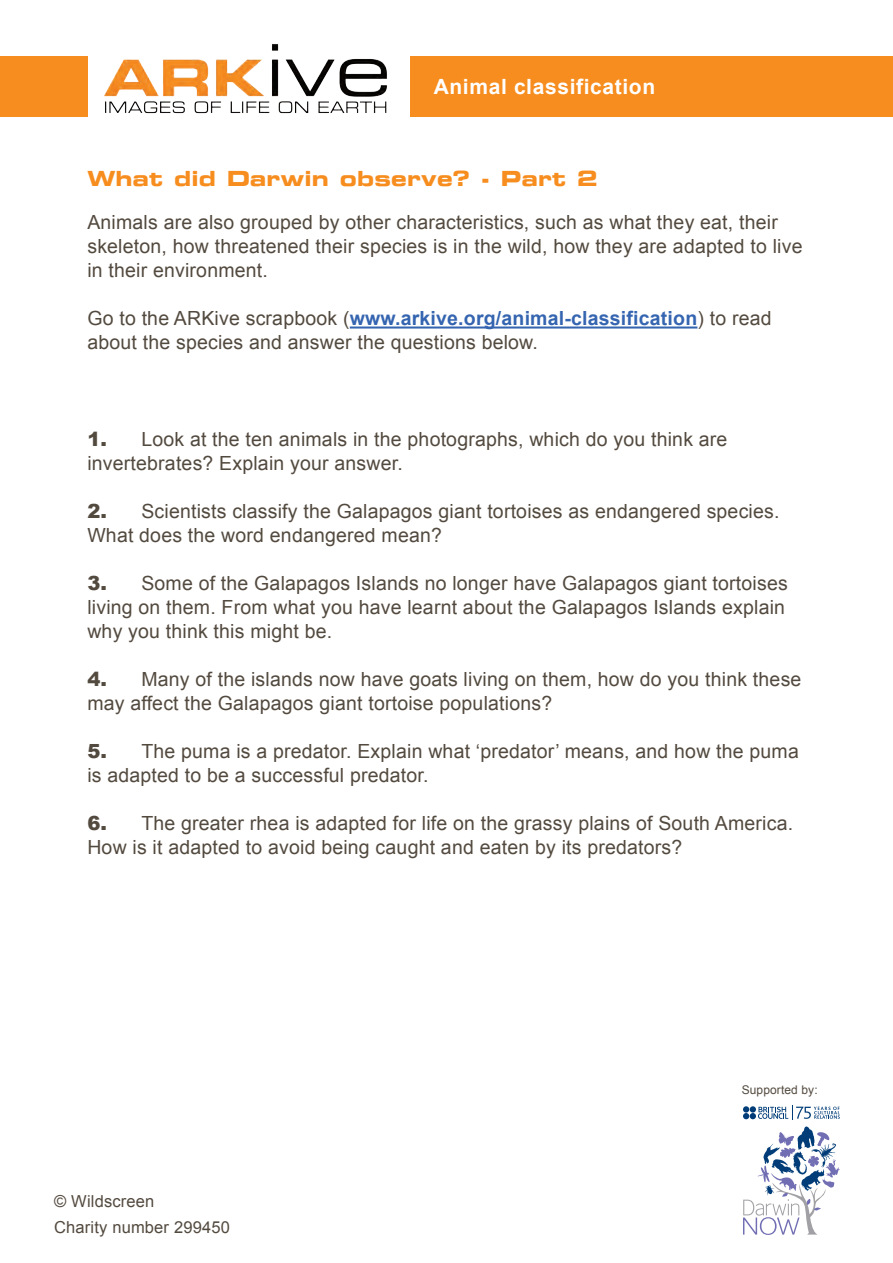
<style>
.page{position:relative;width:893px;height:1263px;background:#fff}
.page>*{position:absolute;margin:0;border:0;box-sizing:border-box;transform-origin:0 0}
.t1{font:21px "Eurostile LT Bold Extended Two";letter-spacing:.01em;color:#f68d1e}
.t2{font:700 21px "Arial";letter-spacing:.03em;color:#fff}
.t3{font:19.5px/24px "Arial";letter-spacing:.01em;color:#534a3f}
.t4{font:16.5px/26px "Arial";letter-spacing:.01em;color:#534a3f}
.t5{font:12px "Arial";letter-spacing:.01em;color:#534a3f}
.s1{font-weight:700;color:#3565b0}
.s2{font-weight:900}
</style>
<div class="page">
<img style="left:104px;top:44px;width:283px;height:70px">
<div style="left:411px;top:56px;width:482px;height:60px;background:#f68d1e"></div>
<div style="left:0;top:56px;width:88px;height:60px;background:#f68d1e"></div>
<svg style="left:743px;top:1126px;width:97px;height:109px"></svg>
<svg style="left:743px;top:1105px;width:97px;height:15px"></svg>
<hr style="left:350px;top:326px;width:347px;height:3px;background:#3565b0">
<p class="t2" style="left:434px;top:73px;width:223px">Animal classification</p>
<p class="t1" style="left:87px;top:164px;width:512px">What did Darwin observe? - Part 2</p>
<p class="t3" style="left:87px;top:211px;width:717px">Animals are also grouped by other characteristics, such as what they eat, their skeleton, how threatened their species is in the wild, how they are adapted to live in their environment.</p>
<p class="t3" style="left:87px;top:307px;width:686px">Go to the ARKive scrapbook (<span class="s1">www.arkive.org/animal-classification</span>) to read about the species and answer the questions below.</p>
<p class="t3" style="left:87px;top:427px;width:642px"><span class="s2">1.</span> Look at the ten animals in the photographs, which do you think are invertebrates? Explain your answer.</p>
<p class="t3" style="left:87px;top:499px;width:694px"><span class="s2">2.</span> Scientists classify the Galapagos giant tortoises as endangered species.<br>What does the word endangered mean?</p>
<p class="t3" style="left:87px;top:571px;width:702px"><span class="s2">3.</span> Some of the Galapagos Islands no longer have Galapagos giant tortoises living on them. From what you have learnt about the Galapagos Islands explain why you think this might be.</p>
<p class="t3" style="left:87px;top:667px;width:716px"><span class="s2">4.</span> Many of the islands now have goats living on them, how do you think these may affect the Galapagos giant tortoise populations?</p>
<p class="t3" style="left:87px;top:739px;width:713px"><span class="s2">5.</span> The puma is a predator. Explain what ‘predator’ means, and how the puma is adapted to be a successful predator.</p>
<p class="t3" style="left:87px;top:811px;width:707px"><span class="s2">6.</span> The greater rhea is adapted for life on the grassy plains of South America.<br>How is it adapted to avoid being caught and eaten by its predators?</p>
<p class="t4" style="left:54px;top:1188px;width:177px">© Wildscreen<br>Charity number 299450</p>
<p class="t5" style="left:742px;top:1082px;width:78px">Supported by:</p>
</div>
